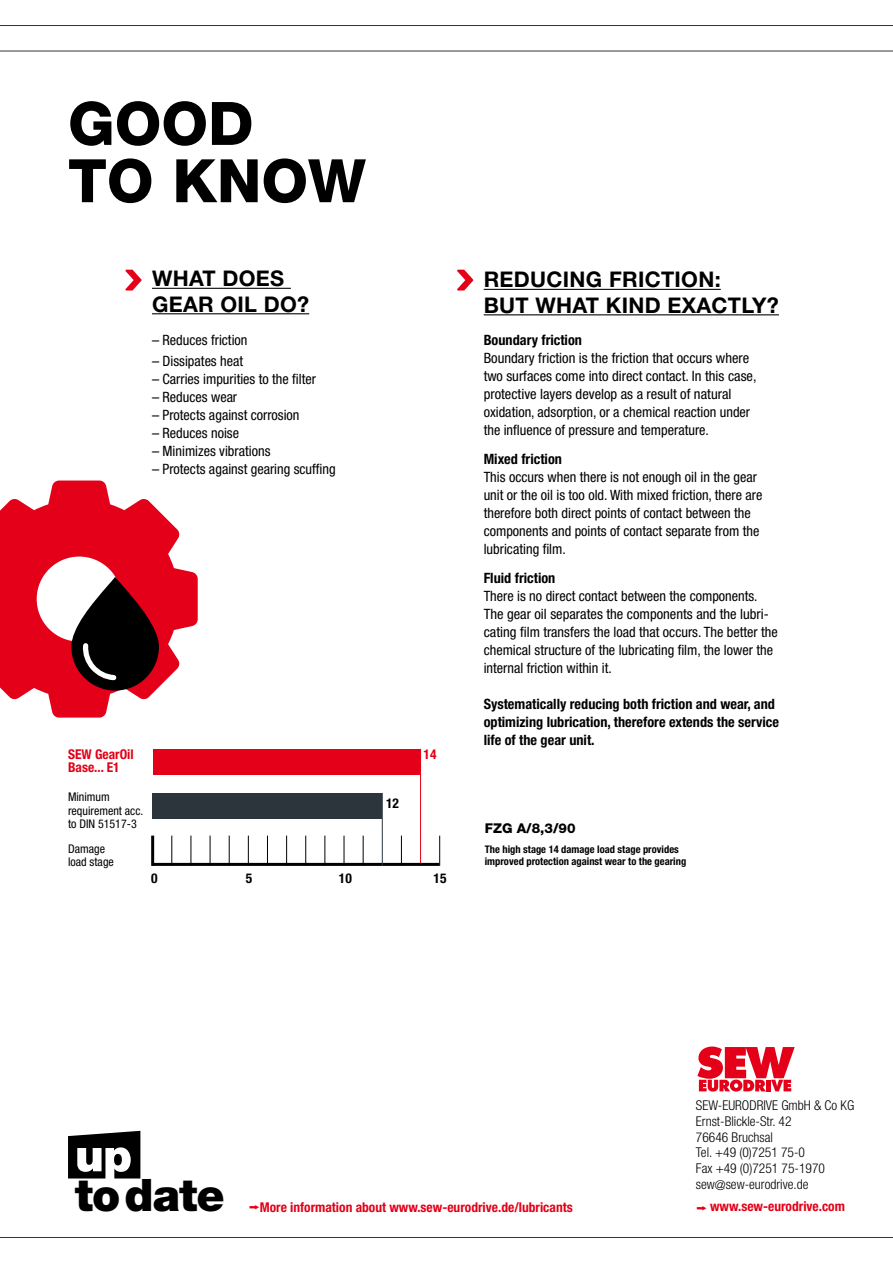
<style>
.page{position:relative;width:893px;height:1263px;background:#fff}
.page>*{position:absolute;margin:0;border:0;box-sizing:border-box;transform-origin:0 0}
.t1{font:800 60px/57.3px "Helvetica Neue LT Pro";color:#000}
.t2{font:900 44.85px "Helvetica Neue LT Pro";letter-spacing:-.02em;color:#000}
.t3{font:700 21.6px/25.5px "Helvetica Neue LT Pro";letter-spacing:.015em;color:#000}
.t4{font:condensed 14.25px/18px "Helvetica Neue LT Pro";color:#000}
.t5{font:700 condensed 14.25px/18px "Helvetica Neue LT Pro";color:#000}
.t6{font:300 condensed 13.5px/15.8px "Helvetica Neue LT Pro";color:#000}
.t7{font:700 condensed 13.5px/13.2px "Helvetica Neue LT Pro";color:#e30018}
.t8{font:800 13.5px "Helvetica Neue LT Pro";color:#000}
.t9{font:700 condensed 13.5px "Helvetica Neue LT Pro";color:#000}
.t10{font:condensed 12px/13.2px "Helvetica Neue LT Pro";color:#000}
.t11{font:700 condensed 10.5px/12px "Helvetica Neue LT Pro";color:#000}
</style>
<div class="page">
<hr style="left:420px;top:749px;width:1px;height:117px;background:#e30018">
<hr style="left:0;top:25px;width:893px;height:1px;background:#2c353c">
<hr style="left:0;top:51px;width:893px;height:1px;background:#2c353c">
<hr style="left:152px;top:288px;width:139px;height:1px;background:#000">
<hr style="left:152px;top:313px;width:157px;height:1px;background:#000">
<svg style="left:125px;top:270px;width:17px;height:21px"></svg>
<hr style="left:484px;top:289px;width:237px;height:1px;background:#000">
<hr style="left:484px;top:314px;width:295px;height:1px;background:#000">
<svg style="left:457px;top:270px;width:16px;height:21px"></svg>
<hr style="left:153px;top:863px;width:286px;height:3px;background:#000">
<div style="left:153px;top:749px;width:268px;height:25px;background:#e30018"></div>
<div style="left:153px;top:793px;width:229px;height:25px;background:#2c353c"></div>
<hr style="left:171px;top:836px;width:1px;height:30px;background:#000">
<hr style="left:191px;top:836px;width:1px;height:30px;background:#000">
<hr style="left:210px;top:836px;width:1px;height:30px;background:#000">
<hr style="left:229px;top:836px;width:1px;height:30px;background:#000">
<hr style="left:248px;top:836px;width:1px;height:30px;background:#000">
<hr style="left:267px;top:836px;width:1px;height:30px;background:#000">
<hr style="left:286px;top:836px;width:1px;height:30px;background:#000">
<hr style="left:305px;top:836px;width:1px;height:30px;background:#000">
<hr style="left:324px;top:836px;width:1px;height:30px;background:#000">
<hr style="left:344px;top:836px;width:1px;height:30px;background:#000">
<hr style="left:363px;top:836px;width:1px;height:30px;background:#000">
<hr style="left:401px;top:836px;width:1px;height:30px;background:#000">
<hr style="left:439px;top:836px;width:1px;height:30px;background:#000">
<hr style="left:382px;top:793px;width:1px;height:73px;background:#2c353c">
<hr style="left:151px;top:836px;width:3px;height:30px;background:#000">
<svg style="left:0;top:480px;width:198px;height:238px;fill:#e30018"></svg>
<svg style="left:71px;top:577px;width:88px;height:113px;background:#54272c"></svg>
<hr style="left:0;top:1237px;width:893px;height:1px;background:#2c353c">
<svg style="left:697px;top:1046px;width:98px;height:45px"></svg>
<svg style="left:68px;top:1131px;width:72px;height:47px"></svg>
<h1 class="t1" style="left:68px;top:95px;width:299px">GOOD<br>TO KNOW</h1>
<h3 class="t3" style="left:152px;top:265px;width:159px">WHAT DOES<br>GEAR OIL DO?</h3>
<p class="t4" style="left:152px;top:330px;width:97px">– Reduces friction</p>
<p class="t4" style="left:152px;top:352px;width:93px">– Dissipates heat</p>
<p class="t4" style="left:152px;top:370px;width:166px">– Carries impurities to the filter</p>
<p class="t4" style="left:152px;top:388px;width:87px">– Reduces wear</p>
<p class="t4" style="left:152px;top:406px;width:149px">– Protects against corrosion</p>
<p class="t4" style="left:152px;top:424px;width:89px">– Reduces noise</p>
<p class="t4" style="left:152px;top:442px;width:120px">– Minimizes vibrations</p>
<p class="t4" style="left:152px;top:460px;width:185px">– Protects against gearing scuffing</p>
<p class="t7" style="left:68px;top:747px;width:67px">SEW GearOil<br>Base... E1</p>
<p class="t10" style="left:68px;top:790px;width:77px">Minimum requirement acc. to DIN 51517-3</p>
<p class="t10" style="left:68px;top:842px;width:47px">Damage load stage</p>
<p class="t9" style="left:386px;top:795px;width:14px">12</p>
<p class="t7" style="left:423px;top:748px;width:14px">14</p>
<p class="t9" style="left:151px;top:870px;width:8px">0</p>
<p class="t9" style="left:246px;top:870px;width:8px">5</p>
<p class="t9" style="left:339px;top:870px;width:14px">10</p>
<p class="t9" style="left:433px;top:870px;width:14px">15</p>
<h3 class="t3" style="left:484px;top:266px;width:297px">REDUCING FRICTION:<br>BUT WHAT KIND EXACTLY?</h3>
<p class="t5" style="left:484px;top:331px;width:100px">Boundary friction</p>
<p class="t4" style="left:484px;top:349px;width:274px">Boundary friction is the friction that occurs where two surfaces come into direct contact. In this case, protective layers develop as a result of natural oxidation, adsorption, or a chemical reaction under the influence of pressure and temperature.</p>
<p class="t5" style="left:484px;top:450px;width:80px">Mixed friction</p>
<p class="t4" style="left:484px;top:468px;width:280px">This occurs when there is not enough oil in the gear unit or the oil is too old. With mixed friction, there are therefore both direct points of contact between the components and points of contact separate from the lubricating film.</p>
<p class="t5" style="left:484px;top:569px;width:73px">Fluid friction</p>
<p class="t4" style="left:484px;top:586px;width:295px">There is no direct contact between the components.<br>The gear oil separates the components and the lubri&shy;cating film transfers the load that occurs. The better the chemical structure of the lubricating film, the lower the internal friction within it.</p>
<p class="t5" style="left:484px;top:695px;width:297px">Systematically reducing both friction and wear, and optimizing lubrication, therefore extends the service life of the gear unit.</p>
<p class="t8" style="left:485px;top:820px;width:92px">FZG A/8,3/90</p>
<p class="t11" style="left:485px;top:843px;width:203px">The high stage 14 damage load stage provides improved protection against wear to the gearing</p>
<h2 class="t2" style="left:75px;top:1168px;width:151px">todate</h2>
<p class="t6" style="left:696px;top:1097px;width:160px">SEW-EURODRIVE GmbH &amp; Co KG<br>Ernst-Blickle-Str. 42<br>76646 Bruchsal<br>Tel. +49 (0)7251 75-0<br>Fax +49 (0)7251 75-1970 sew@sew-eurodrive.de</p>
<p class="t7" style="left:260px;top:1200px;width:314px">More information about www.sew-eurodrive.de/lubricants</p>
<p class="t7" style="left:710px;top:1200px;width:136px">www.sew‑eurodrive.com</p>
</div>
